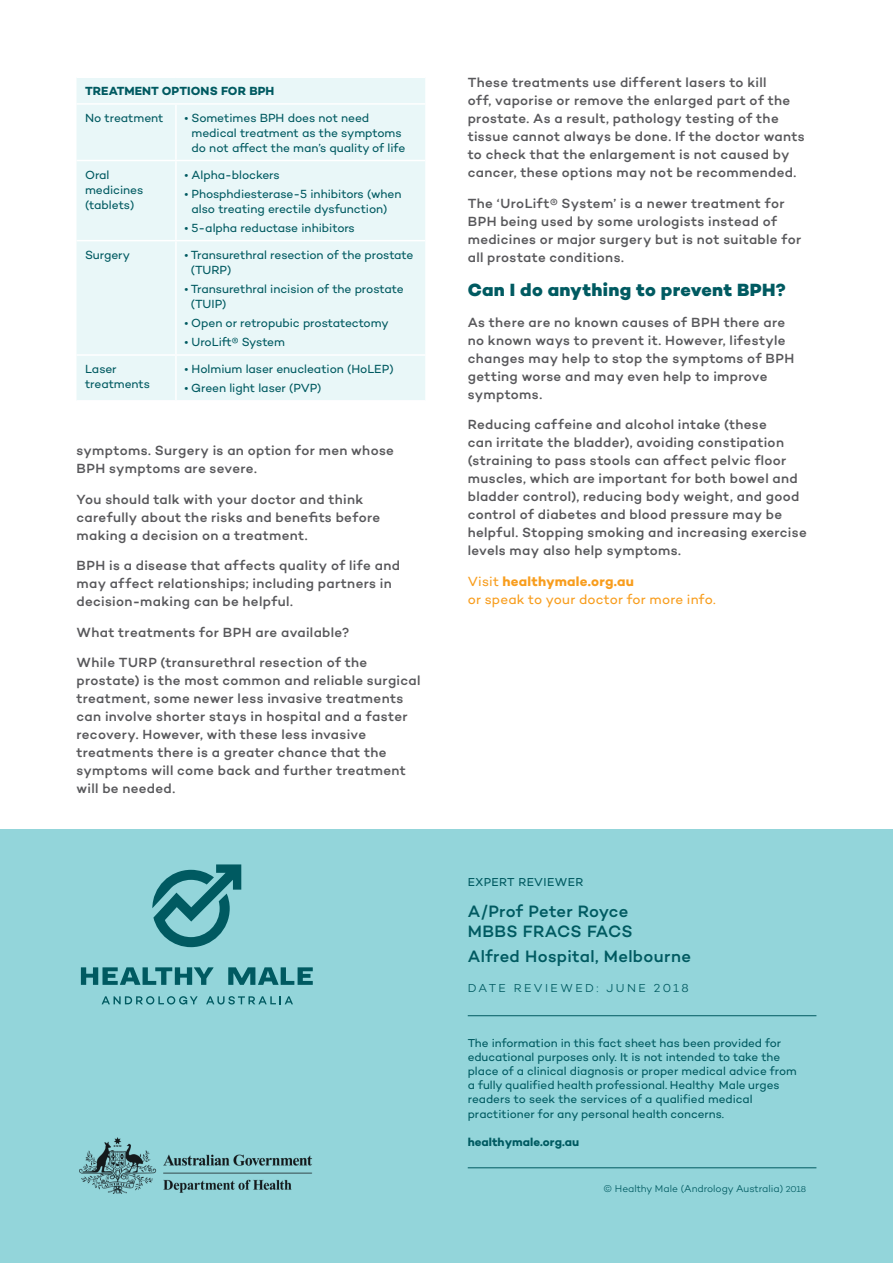
<style>
.page{position:relative;width:893px;height:1263px;background:#fff}
.page>*{position:absolute;margin:0;border:0;box-sizing:border-box;transform-origin:0 0}
.t1{font:800 18px "Campton";letter-spacing:.015em;color:#005a61}
.t2{font:500 16.8px/20.1px "Campton";letter-spacing:.02em;color:#005a61}
.t3{font:500 13.5px/18px "Campton";letter-spacing:.025em;color:#58585b}
.t4{font:13.5px/18px "Campton";letter-spacing:.015em;color:#f89d1d}
.t5{font:12px/15px "Campton";letter-spacing:-.005em;color:#005a61}
.t6{font:700 12px "Campton";letter-spacing:.01em;color:#005a61}
.t7{font:11.7px/14.1px "Campton";color:#005a61}
.t8{font:300 11.7px "Campton";letter-spacing:.205em;color:#005a61}
.t9{font:700 11.7px "Campton";color:#005a61}
.t10{font:11.7px "Campton";letter-spacing:.035em;color:#005a61}
.t11{font:300 10.05px "Campton";color:#005a61}
.s1{font-weight:700}
.s2{font-size:8.7px}
</style>
<div class="page">
<div style="left:0;top:829px;width:893px;height:434px;background:#93d5da"></div>
<img style="left:79px;top:1137px;width:234px;height:57px">
<hr style="left:468px;top:1167px;width:348px;height:1px;background:#005a61">
<hr style="left:468px;top:1015px;width:348px;height:1px;background:#005a61">
<svg style="left:102px;top:996px;width:96px;height:8px"></svg>
<svg style="left:206px;top:996px;width:87px;height:8px"></svg>
<svg style="left:81px;top:967px;width:133px;height:18px"></svg>
<svg style="left:228px;top:967px;width:85px;height:18px"></svg>
<svg style="left:152px;top:864px;width:89px;height:83px"></svg>
<div style="left:77px;top:78px;width:348px;height:322px;background:#e9f7f8"></div>
<hr style="left:77px;top:103px;width:99px;height:2px;background:#fff">
<hr style="left:176px;top:103px;width:249px;height:2px;background:#fff">
<hr style="left:77px;top:160px;width:99px;height:1px;background:#fff">
<hr style="left:77px;top:240px;width:99px;height:1px;background:#fff">
<hr style="left:77px;top:354px;width:99px;height:2px;background:#fff">
<hr style="left:175px;top:356px;width:2px;height:44px;background:#fff">
<hr style="left:175px;top:241px;width:2px;height:113px;background:#fff">
<hr style="left:176px;top:354px;width:249px;height:2px;background:#fff">
<hr style="left:175px;top:161px;width:2px;height:79px;background:#fff">
<hr style="left:176px;top:240px;width:249px;height:1px;background:#fff">
<hr style="left:175px;top:105px;width:2px;height:55px;background:#fff">
<hr style="left:176px;top:160px;width:249px;height:1px;background:#fff">
<p class="t6" style="left:85px;top:84px;width:191px">TREATMENT OPTIONS FOR BPH</p>
<p class="t5" style="left:85px;top:110px;width:80px">No treatment</p>
<p class="t5" style="left:192px;top:110px;width:215px;text-indent:-7px">• Sometimes BPH does not need medical treatment as the symptoms do not affect the man’s quality of life</p>
<p class="t5" style="left:85px;top:167px;width:60px">Oral medicines (tablets)</p>
<p class="t5" style="left:184px;top:167px;width:97px">• Alpha-blockers</p>
<p class="t5" style="left:184px;top:186px;width:219px;text-align:center">• Phosphdiesterase-5 inhibitors (when also treating erectile dysfunction)</p>
<p class="t5" style="left:184px;top:220px;width:172px">• 5-alpha reductase inhibitors</p>
<p class="t5" style="left:85px;top:247px;width:47px">Surgery</p>
<p class="t5" style="left:191px;top:247px;width:224px;text-indent:-6px">• Transurethral resection of the prostate (TURP)</p>
<p class="t5" style="left:191px;top:281px;width:214px;text-indent:-6px">• Transurethral incision of the prostate (TUIP)</p>
<p class="t5" style="left:184px;top:315px;width:206px">• Open or retropubic prostatectomy</p>
<p class="t5" style="left:184px;top:335px;width:102px">• UroLift® System</p>
<p class="t5" style="left:85px;top:361px;width:66px">Laser treatments</p>
<p class="t5" style="left:184px;top:361px;width:211px">• Holmium laser enucleation (HoLEP)</p>
<p class="t5" style="left:184px;top:380px;width:139px">• Green light laser (PVP)</p>
<p class="t3" style="left:77px;top:441px;width:319px">symptoms. Surgery is an option for men whose<br>BPH symptoms are severe.</p>
<p class="t3" style="left:77px;top:490px;width:305px">You should talk with your doctor and think carefully about the risks and benefits before making a decision on a treatment.</p>
<p class="t3" style="left:77px;top:556px;width:325px">BPH is a disease that affects quality of life and may affect relationships; including partners in decision-making can be helpful.</p>
<p class="t3" style="left:77px;top:623px;width:274px">What treatments for BPH are available?</p>
<p class="t3" style="left:77px;top:653px;width:345px">While TURP (transurethral resection of the prostate) is the most common and reliable surgical treatment, some newer less invasive treatments can involve shorter stays in hospital and a faster recovery. However, with these less invasive treatments there is a greater chance that the symptoms will come back and further treatment will be needed.</p>
<p class="t3" style="left:468px;top:73px;width:339px">These treatments use different lasers to kill<br>off, vaporise or remove the enlarged part of the prostate. As a result, pathology testing of the tissue cannot always be done. If the doctor wants to check that the enlargement is not caused by cancer, these options may not be recommended.</p>
<p class="t3" style="left:468px;top:194px;width:335px">The ‘UroLift® System’ is a newer treatment for BPH being used by some urologists instead of medicines or major surgery but is not suitable for all prostate conditions.</p>
<h1 class="t1" style="left:468px;top:278px;width:319px">Can I do anything to prevent BPH?</h1>
<p class="t3" style="left:468px;top:313px;width:328px">As there are no known causes of BPH there are no known ways to prevent it. However, lifestyle changes may help to stop the symptoms of BPH getting worse and may even help to improve symptoms.</p>
<p class="t3" style="left:468px;top:415px;width:341px">Reducing caffeine and alcohol intake (these<br>can irritate the bladder), avoiding constipation (straining to pass stools can affect pelvic floor muscles, which are important for both bowel and bladder control), reducing body weight, and good control of diabetes and blood pressure may be helpful. Stopping smoking and increasing exercise levels may also help symptoms.</p>
<p class="t4" style="left:468px;top:572px;width:249px">Visit <span class="s1">healthymale.org.au<br></span>or speak to your doctor for more info.</p>
<p class="t10" style="left:468px;top:875px;width:117px">EXPERT REVIEWER</p>
<p class="t2" style="left:468px;top:901px;width:167px">A/Prof Peter Royce<br>MBBS FRACS FACS</p>
<p class="t2" style="left:468px;top:946px;width:225px">Alfred Hospital, Melbourne</p>
<p class="t8" style="left:468px;top:981px;width:222px">DATE REVIEWED: JUNE 2018</p>
<p class="t7" style="left:468px;top:1036px;width:331px">The information in this fact sheet has been provided for educational purposes only. It is not intended to take the place of a clinical diagnosis or proper medical advice from a fully qualified health professional. Healthy Male urges readers to seek the services of a qualified medical practitioner for any personal health concerns.</p>
<p class="t9" style="left:468px;top:1134px;width:113px">healthymale.org.au</p>
<p class="t11" style="left:603px;top:1183px;width:204px">© Healthy Male (Andrology Australia) <span class="s2">2018</span></p>
</div>
